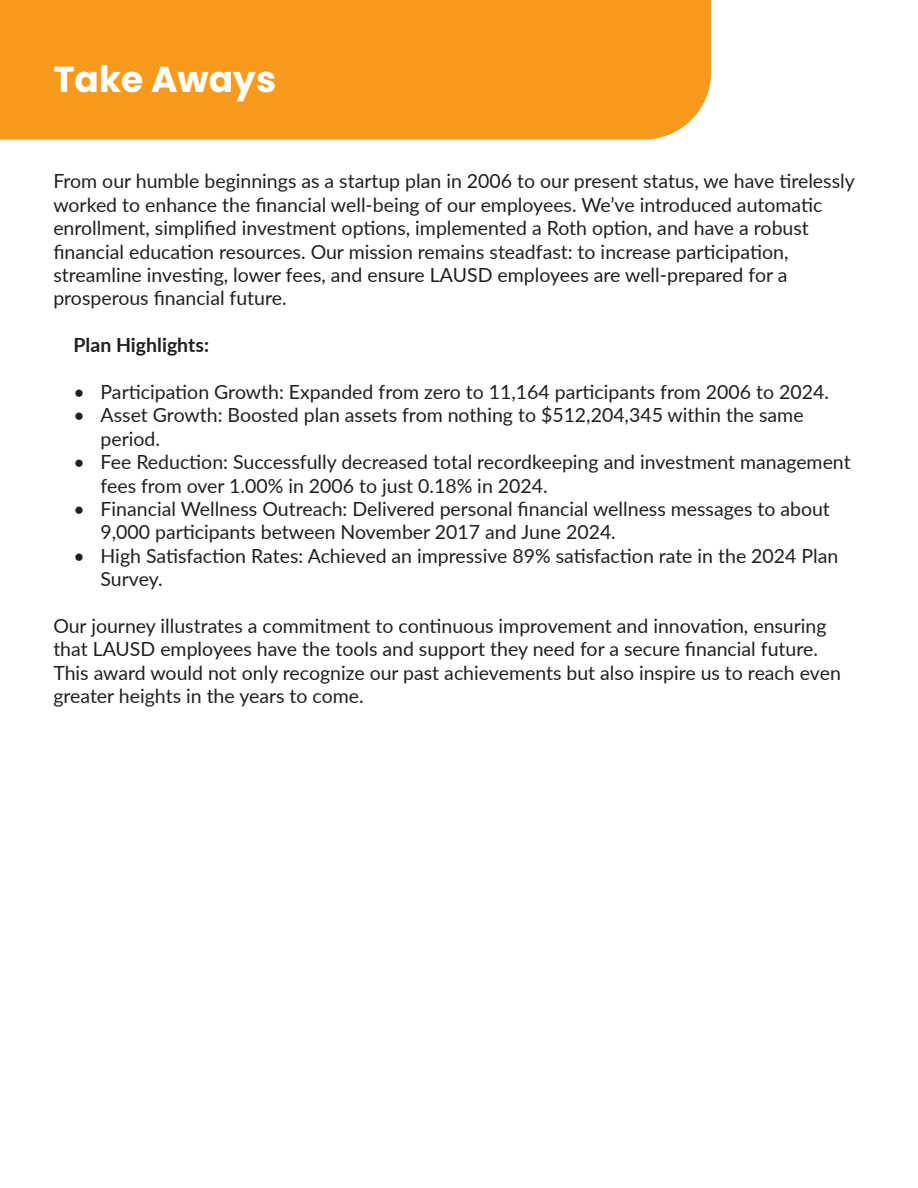
<style>
.page{position:relative;width:918px;height:1188px;background:#fff}
.page>*{position:absolute;margin:0;border:0;box-sizing:border-box;transform-origin:0 0}
.t1{font:700 36px "Poppins";color:#fff}
.BASIC_BODY{font:19.5px/23.4px "Lato";color:#231f20}
.BASIC_BODY-2{font:700 19.5px "Lato";color:#231f20}
</style>
<div class="page">
<div style="left:0;top:0;width:711px;height:140px;background:#f89a1c"></div>
<p class="t1" style="left:53px;top:58px;width:224px">Take Aways</p>
<p class="BASIC_BODY" style="left:53px;top:169px;width:803px">From our humble beginnings as a startup plan in 2006 to our present status, we have tirelessly worked to enhance the financial well-being of our employees. We’ve introduced automatic enrollment, simplified investment options, implemented a Roth option, and have a robust financial education resources. Our mission remains steadfast: to increase participation, streamline investing, lower fees, and ensure LAUSD employees are well-prepared for a prosperous financial future.</p>
<p class="BASIC_BODY-2" style="left:74px;top:331px;width:137px">Plan Highlights:</p>
<p class="BASIC_BODY" style="left:74px;top:379px;width:757px">• Participation Growth: Expanded from zero to 11,164 participants from 2006 to 2024.</p>
<p class="BASIC_BODY" style="left:101px;top:403px;width:705px;text-indent:-27px">• Asset Growth: Boosted plan assets from nothing to $512,204,345 within the same period.</p>
<p class="BASIC_BODY" style="left:101px;top:450px;width:752px;text-indent:-27px">• Fee Reduction: Successfully decreased total recordkeeping and investment management fees from over 1.00% in 2006 to just 0.18% in 2024.</p>
<p class="BASIC_BODY" style="left:101px;top:496px;width:731px;text-indent:-27px">• Financial Wellness Outreach: Delivered personal financial wellness messages to about<br>9,000 participants between November 2017 and June 2024.</p>
<p class="BASIC_BODY" style="left:101px;top:543px;width:739px;text-indent:-27px">• High Satisfaction Rates: Achieved an impressive 89% satisfaction rate in the 2024 Plan<br>Survey.</p>
<p class="BASIC_BODY" style="left:53px;top:613px;width:789px">Our journey illustrates a commitment to continuous improvement and innovation, ensuring that LAUSD employees have the tools and support they need for a secure financial future.<br>This award would not only recognize our past achievements but also inspire us to reach even greater heights in the years to come.</p>
</div>
